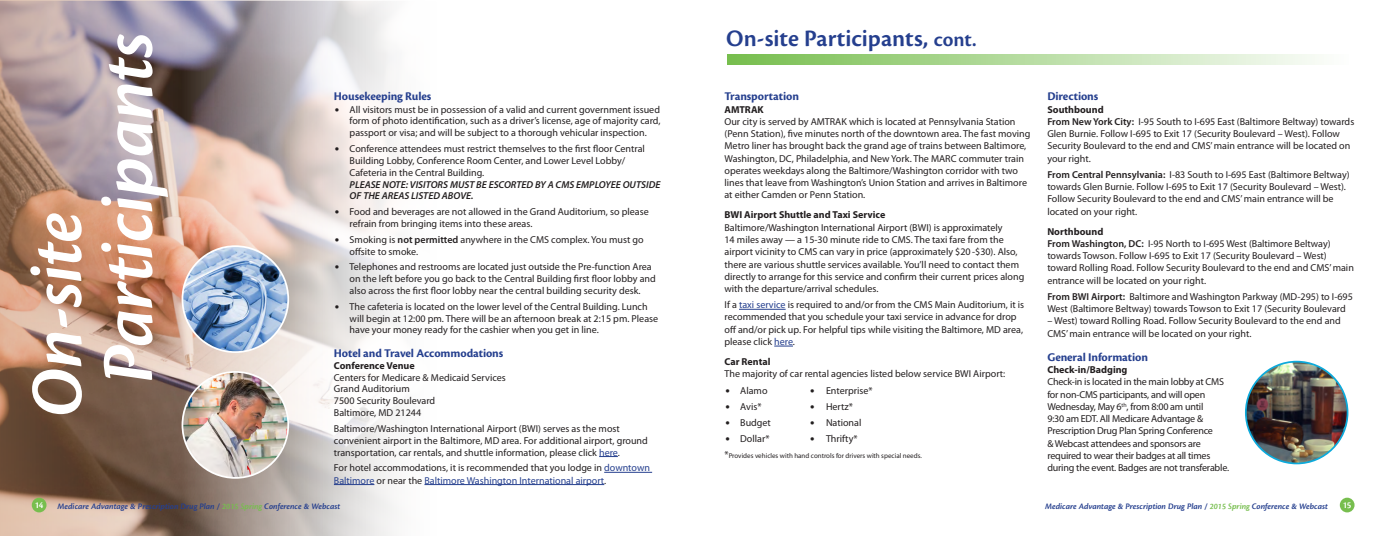
<style>
.page{position:relative;width:1386px;height:536px;background:#fff}
.page>*{position:absolute;margin:0;border:0;box-sizing:border-box;transform-origin:0 0}
.t1{font:italic 600 76.12px "Cronos Pro";letter-spacing:-.015em;color:#fff}
.t2{font:600 24.5px "Cronos Pro";color:#253f8e}
.t3{font:700 12.25px "Cronos Pro";letter-spacing:-.005em;color:#253f8e}
.t4{font:10.06px/12.2px "Myriad Pro";color:#231f20}
.t5{font:10.06px/12.2px "Myriad Pro";letter-spacing:-.02em;color:#231f20}
.t6{font:700 10.06px "Myriad Pro";color:#231f20}
.t7{font:600 9.45px "Cronos Pro";color:#fff}
.t8{font:italic 600 8.75px "Cronos Pro";color:#253f8e}
.t9{font:7px "Myriad Pro";color:#231f20}
.s1{font-size:21px}
.s2{font-size:15.75px}
.s3{font-weight:600;font-style:italic}
.s4{font-weight:600}
.s5{color:#253f8e}
.s6{font-size:10.06px}
.s7{color:#77be4e}
</style>
<div class="page">
<div style="left:1340px;top:497px;width:15px;height:15px;background:#77be4e;border-radius:50%"></div>
<img style="left:0;top:0;width:333px;height:536px">
<img style="left:182px;top:372px;width:106px;height:105px;border-radius:53px">
<div style="left:182px;top:371px;width:107px;height:107px;border:2px solid #fff;border-radius:50%"></div>
<img style="left:182px;top:246px;width:106px;height:106px;border-radius:53px">
<div style="left:182px;top:245px;width:107px;height:108px;border:2px solid #fff;border-radius:50%"></div>
<svg style="left:727px;top:55px;width:590px;height:10px;background:#b6dca0"></svg>
<svg style="left:599px;top:456px;width:19px;height:1px"></svg>
<hr style="left:604px;top:472px;width:48px;height:1px;background:#253f8e">
<hr style="left:334px;top:484px;width:40px;height:1px;background:#253f8e">
<hr style="left:424px;top:484px;width:180px;height:1px;background:#253f8e">
<hr style="left:739px;top:309px;width:47px;height:1px;background:#253f8e">
<svg style="left:774px;top:345px;width:19px;height:1px"></svg>
<div style="left:32px;top:497px;width:15px;height:15px;background:#77be4e;border-radius:50%"></div>
<img style="left:1246px;top:361px;width:102px;height:102px;border-radius:51px">
<div style="left:1245px;top:360px;width:103px;height:104px;border:2px solid #0daadb;border-radius:50%"></div>
<p class="t1" style="left:14px;top:417px;width:207px;rotate:-90deg">On-site</p>
<p class="t1" style="left:84px;top:383px;width:353px;rotate:-90deg">Participants</p>
<h2 class="t2" style="left:726px;top:24px;width:252px">On-site Participants, <span class="s1">cont.</span></h2>
<p class="t3" style="left:334px;top:89px;width:99px">Housekeeping Rules</p>
<p class="t4" style="left:350px;top:103px;width:312px;line-height:11.8px;text-align:justify;text-indent:-15px"><span class="s2">•</span> All visitors must be in possession of a valid and current government issued form of photo identification, such as a driver’s license, age of majority card, passport or visa; and will be subject to a thorough vehicular inspection.</p>
<p class="t4" style="left:350px;top:143px;width:312px;line-height:11.8px;text-indent:-15px"><span class="s2">•</span> Conference attendees must restrict themselves to the first floor Central Building Lobby, Conference Room Center, and Lower Level Lobby/ Cafeteria in the Central Building.<br><span class="s3">PLEASE NOTE: VISITORS MUST BE ESCORTED BY A CMS EMPLOYEE OUTSIDE OF THE AREAS LISTED ABOVE.</span></p>
<p class="t4" style="left:350px;top:206px;width:301px;line-height:11.8px;text-indent:-15px"><span class="s2">•</span> Food and beverages are not allowed in the Grand Auditorium, so please refrain from bringing items into these areas.</p>
<p class="t4" style="left:350px;top:233px;width:296px;line-height:11.8px;text-indent:-15px"><span class="s2">•</span> Smoking is <span class="s4">not permitted</span> anywhere in the CMS complex. You must go offsite to smoke.</p>
<p class="t4" style="left:350px;top:261px;width:308px;line-height:11.8px;text-indent:-15px"><span class="s2">•</span> Telephones and restrooms are located just outside the Pre-function Area on the left before you go back to the Central Building first floor lobby and also across the first floor lobby near the central building security desk.</p>
<p class="t4" style="left:350px;top:300px;width:310px;line-height:11.8px;text-indent:-15px"><span class="s2">•</span> The cafeteria is located on the lower level of the Central Building. Lunch will begin at 12:00 pm. There will be an afternoon break at 2:15 pm. Please have your money ready for the cashier when you get in line.</p>
<p class="t3" style="left:334px;top:346px;width:171px">Hotel and Travel Accommodations</p>
<p class="t6" style="left:334px;top:359px;width:82px">Conference Venue</p>
<p class="t4" style="left:334px;top:371px;width:173px;line-height:11.8px">Centers for Medicare &amp; Medicaid Services<br>Grand Auditorium<br>7500 Security Boulevard<br>Baltimore, MD 21244</p>
<p class="t4" style="left:334px;top:422px;width:316px;line-height:11.8px">Baltimore/Washington International Airport (BWI) serves as the most convenient airport in the Baltimore, MD area. For additional airport, ground transportation, car rentals, and shuttle information, please click <span class="s5">here</span>.</p>
<p class="t4" style="left:334px;top:462px;width:318px">For hotel accommodations, it is recommended that you lodge in <span class="s5">downtown<br>Baltimore</span> or near the <span class="s5">Baltimore Washington International airport</span>.</p>
<p class="t3" style="left:724px;top:89px;width:76px">Transportation</p>
<p class="t6" style="left:724px;top:103px;width:41px">AMTRAK</p>
<p class="t4" style="left:724px;top:115px;width:307px">Our city is served by AMTRAK which is located at Pennsylvania Station (Penn Station), five minutes north of the downtown area. The fast moving Metro liner has brought back the grand age of trains between Baltimore, Washington, DC, Philadelphia, and New York. The MARC commuter train operates weekdays along the Baltimore/Washington corridor with two lines that leave from Washington’s Union Station and arrives in Baltimore at either Camden or Penn Station.</p>
<p class="t6" style="left:724px;top:209px;width:162px">BWI Airport Shuttle and Taxi Service</p>
<p class="t4" style="left:724px;top:221px;width:301px">Baltimore/Washington International Airport (BWI) is approximately<br>14 miles away — a 15-30 minute ride to CMS. The taxi fare from the airport vicinity to CMS can vary in price (approximately $20 -$30). Also, there are various shuttle services available. You’ll need to contact them directly to arrange for this service and confirm their current prices along with the departure/arrival schedules.</p>
<p class="t4" style="left:724px;top:299px;width:301px">If a <span class="s5">taxi service</span> is required to and/or from the CMS Main Auditorium, it is recommended that you schedule your taxi service in advance for drop off and/or pick up. For helpful tips while visiting the Baltimore, MD area, please click <span class="s5">here</span>.</p>
<p class="t6" style="left:724px;top:356px;width:47px">Car Rental</p>
<p class="t4" style="left:724px;top:368px;width:282px">The majority of car rental agencies listed below service BWI Airport:</p>
<p class="t4" style="left:725px;top:384px;width:44px"><span class="s2">•</span> Alamo</p>
<p class="t4" style="left:810px;top:384px;width:64px"><span class="s2">•</span> Enterprise*</p>
<p class="t4" style="left:725px;top:400px;width:38px"><span class="s2">•</span> Avis*</p>
<p class="t4" style="left:810px;top:400px;width:44px"><span class="s2">•</span> Hertz*</p>
<p class="t4" style="left:725px;top:416px;width:47px"><span class="s2">•</span> Budget</p>
<p class="t4" style="left:810px;top:416px;width:53px"><span class="s2">•</span> National</p>
<p class="t4" style="left:725px;top:433px;width:46px"><span class="s2">•</span> Dollar*</p>
<p class="t4" style="left:810px;top:433px;width:49px"><span class="s2">•</span> Thrifty*</p>
<p class="t9" style="left:724px;top:452px;width:199px"><span class="s6">*</span>Provides vehicles with hand controls for drivers with special needs.</p>
<p class="t7" style="left:35px;top:499px;width:10px">14</p>
<p class="t8" style="left:58px;top:501px;width:284px">Medicare Advantage &amp; Prescription Drug Plan / <span class="s7">2015 Spring</span> Conference &amp; Webcast</p>
<p class="t3" style="left:1047px;top:89px;width:52px">Directions</p>
<p class="t6" style="left:1047px;top:103px;width:58px">Southbound</p>
<p class="t4" style="left:1047px;top:115px;width:308px"><span class="s4">From New York City:</span> I-95 South to I-695 East (Baltimore Beltway) towards Glen Burnie. Follow I-695 to Exit 17 (Security Boulevard – West). Follow Security Boulevard to the end and CMS’ main entrance will be located on your right.</p>
<p class="t4" style="left:1047px;top:168px;width:304px"><span class="s4">From Central Pennsylvania:</span> I-83 South to I-695 East (Baltimore Beltway) towards Glen Burnie. Follow I-695 to Exit 17 (Security Boulevard – West).<br>Follow Security Boulevard to the end and CMS’ main entrance will be located on your right.</p>
<p class="t6" style="left:1047px;top:225px;width:57px">Northbound</p>
<p class="t4" style="left:1047px;top:237px;width:308px"><span class="s4">From Washington, DC:</span> I-95 North to I-695 West (Baltimore Beltway) towards Towson. Follow I-695 to Exit 17 (Security Boulevard – West) toward Rolling Road. Follow Security Boulevard to the end and CMS’ main entrance will be located on your right.</p>
<p class="t4" style="left:1047px;top:290px;width:307px"><span class="s4">From BWI Airport:</span> Baltimore and Washington Parkway (MD-295) to I-695<br>West (Baltimore Beltway) towards Towson to Exit 17 (Security Boulevard</p>
<p class="t4" style="left:1047px;top:315px;width:295px">– West) toward Rolling Road. Follow Security Boulevard to the end and<br>CMS’ main entrance will be located on your right.</p>
<p class="t3" style="left:1047px;top:350px;width:102px">General Information</p>
<p class="t6" style="left:1047px;top:364px;width:82px">Check-in/Badging</p>
<p class="t5" style="left:1047px;top:376px;width:183px">Check-in is located in the main lobby at CMS for non-CMS participants, and will open Wednesday, May 6<sup>th</sup>, from 8:00 am until<br>9:30 am EDT. All Medicare Advantage &amp; Prescription Drug Plan Spring Conference<br>&amp; Webcast attendees and sponsors are required to wear their badges at all times during the event. Badges are not transferable.</p>
<p class="t8" style="left:1045px;top:501px;width:284px">Medicare Advantage &amp; Prescription Drug Plan / <span class="s7">2015 Spring</span> Conference &amp; Webcast</p>
<p class="t7" style="left:1343px;top:499px;width:10px">15</p>
</div>
